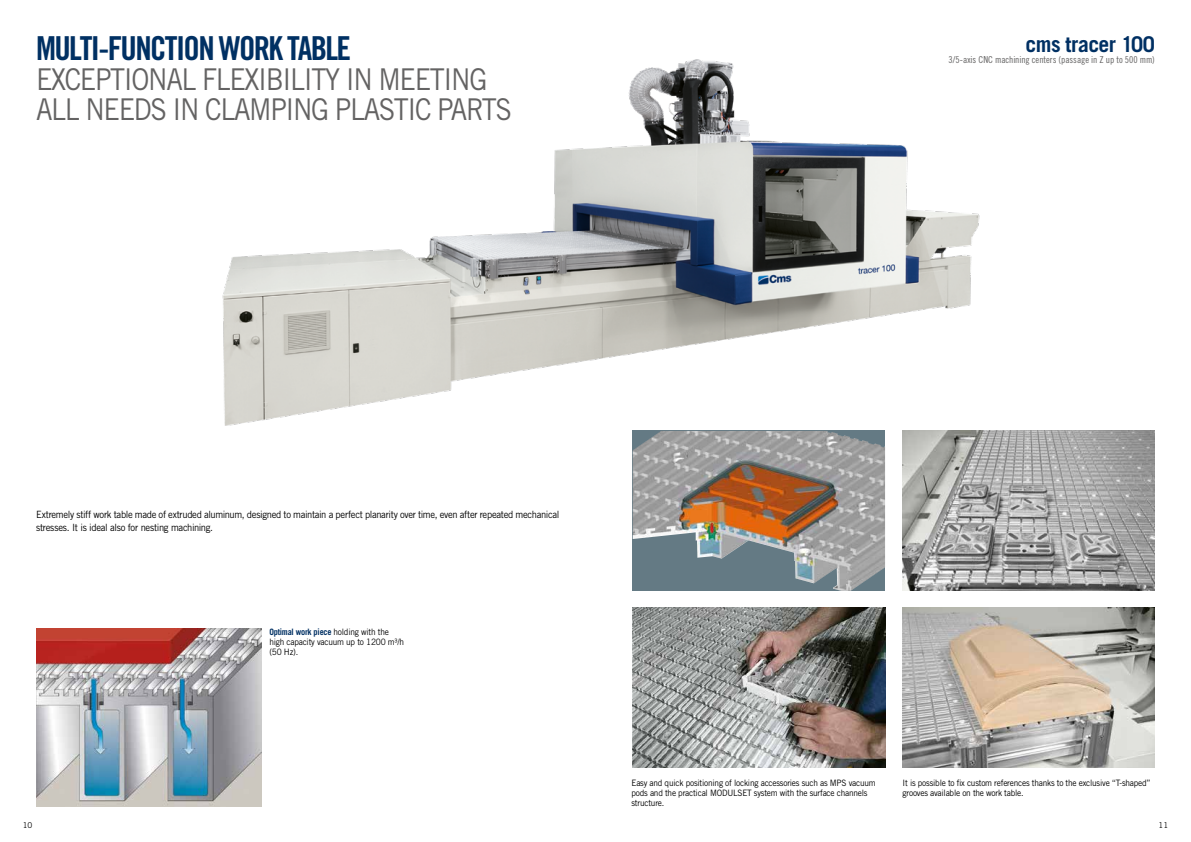
<style>
.page{position:relative;width:1191px;height:842px;background:#fff}
.page>*{position:absolute;margin:0;border:0;box-sizing:border-box;transform-origin:0 0}
.t1{font:33px "Trade Gothic LT Std Bd Cn 20";letter-spacing:-.05em;color:#003063}
.t2{font:30px/30px "Trade Gothic LT Std";letter-spacing:-.05em;color:#646363;scale:.9 1}
.t3{font:700 21.7px "Trade Gothic LT Std";letter-spacing:-.03em;color:#003063}
.t4{font:10px/13px "Trade Gothic LT Std";letter-spacing:-.035em;color:#000;scale:.94 1}
.t5{font:9.6px "Trade Gothic LT Std Cn 18";letter-spacing:-.005em;color:#646363}
.t6{font:8.8px/10px "Trade Gothic LT Std";letter-spacing:-.025em;color:#000;scale:.94 1}
.t7{font:8px "Trade Gothic LT Std";color:#000}
.s1{font-weight:700;color:#003063}
</style>
<div class="page">
<img style="left:36px;top:628px;width:225px;height:178px">
<img style="left:632px;top:608px;width:253px;height:160px">
<img style="left:632px;top:561px;width:253px;height:30px">
<img style="left:902px;top:608px;width:253px;height:160px">
<img style="left:902px;top:561px;width:253px;height:30px">
<img style="left:222px;top:59px;width:933px;height:502px">
<h1 class="t1" style="left:36px;top:28px;width:317px">MULTI-FUNCTION WORK TABLE</h1>
<h2 class="t2" style="left:36px;top:64px;width:530px">EXCEPTIONAL FLEXIBILITY IN MEETING<br>ALL NEEDS IN CLAMPING PLASTIC PARTS</h2>
<h3 class="t3" style="left:1025px;top:31px;width:131px">cms tracer 100</h3>
<p class="t5" style="left:948px;top:54px;width:208px">3/5-axis CNC machining centers (passage in Z up to 500 mm)</p>
<p class="t4" style="left:36px;top:508px;width:558px">Extremely stiff work table made of extruded aluminum, designed to maintain a perfect planarity over time, even after repeated mechanical stresses. It is ideal also for nesting machining.</p>
<p class="t6" style="left:269px;top:627px;width:145px"><span class="s1">Optimal work piece</span> holding with the high capacity vacuum up to 1200 m³/h (50 Hz).</p>
<p class="t6" style="left:631px;top:778px;width:261px">Easy and quick positioning of locking accessories such as MPS vacuum pods and the practical MODULSET system with the surface channels structure.</p>
<p class="t6" style="left:902px;top:778px;width:265px">It is possible to fix custom references thanks to the exclusive “T-shaped” grooves available on the work table.</p>
<p class="t7" style="left:23px;top:820px;width:11px">10</p>
<p class="t7" style="left:1158px;top:820px;width:11px">11</p>
</div>
